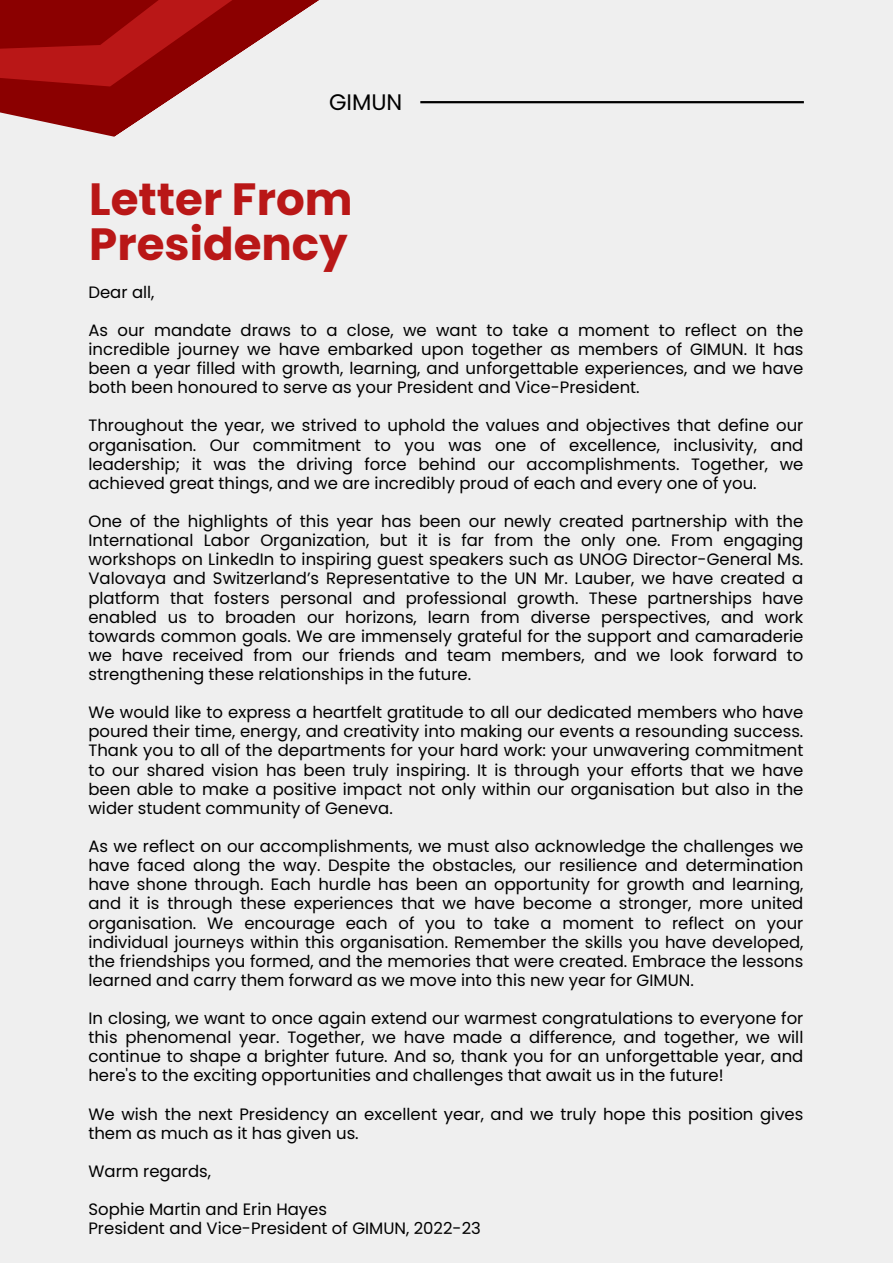
<style>
.page{position:relative;width:893px;height:1264px;background:#fff}
.page>*{position:absolute;margin:0;border:0;box-sizing:border-box;transform-origin:0 0}
.t1{font:700 45.15px/45px "Poppins";color:#b91717}
.t2{font:22.5px "Poppins";color:#000}
.t3{font:16.5px/19px "Poppins";color:#000;text-align:justify}
</style>
<div class="page">
<div style="left:0;top:0;width:892px;height:1262px;background:#efefef"></div>
<svg style="left:0;top:0;width:483px;height:137px"></svg>
<hr style="left:420px;top:101px;width:383px;height:2px;background:#000">
<p class="t2" style="left:329px;top:86px;width:75px">GIMUN</p>
<p class="t1" style="left:89px;top:177px;width:265px">Letter From<br>Presidency</p>
<p class="t3" style="left:88px;top:282px;width:68px">Dear all,</p>
<p class="t3" style="left:88px;top:320px;width:716px">As our mandate draws to a close, we want to take a moment to reflect on the incredible journey we have embarked upon together as members of GIMUN. It has been a year filled with growth, learning, and unforgettable experiences, and we have both been honoured to serve as your President and Vice-President.</p>
<p class="t3" style="left:88px;top:416px;width:716px">Throughout the year, we strived to uphold the values and objectives that define our organisation. Our commitment to you was one of excellence, inclusivity, and leadership; it was the driving force behind our accomplishments. Together, we achieved great things, and we are incredibly proud of each and every one of you.</p>
<p class="t3" style="left:88px;top:511px;width:716px">One of the highlights of this year has been our newly created partnership with the International Labor Organization, but it is far from the only one. From engaging workshops on LinkedIn to inspiring guest speakers such as UNOG Director-General Ms.<br>Valovaya and Switzerland’s Representative to the UN Mr. Lauber, we have created a platform that fosters personal and professional growth. These partnerships have enabled us to broaden our horizons, learn from diverse perspectives, and work towards common goals. We are immensely grateful for the support and camaraderie we have received from our friends and team members, and we look forward to strengthening these relationships in the future.</p>
<p class="t3" style="left:88px;top:703px;width:716px">We would like to express a heartfelt gratitude to all our dedicated members who have poured their time, energy, and creativity into making our events a resounding success.<br>Thank you to all of the departments for your hard work: your unwavering commitment to our shared vision has been truly inspiring. It is through your efforts that we have been able to make a positive impact not only within our organisation but also in the wider student community of Geneva.</p>
<p class="t3" style="left:88px;top:836px;width:716px">As we reflect on our accomplishments, we must also acknowledge the challenges we have faced along the way. Despite the obstacles, our resilience and determination have shone through. Each hurdle has been an opportunity for growth and learning, and it is through these experiences that we have become a stronger, more united organisation. We encourage each of you to take a moment to reflect on your individual journeys within this organisation. Remember the skills you have developed, the friendships you formed, and the memories that were created. Embrace the lessons learned and carry them forward as we move into this new year for GIMUN.</p>
<p class="t3" style="left:88px;top:1008px;width:716px">In closing, we want to once again extend our warmest congratulations to everyone for this phenomenal year. Together, we have made a difference, and together, we will continue to shape a brighter future. And so, thank you for an unforgettable year, and here's to the exciting opportunities and challenges that await us in the future!</p>
<p class="t3" style="left:88px;top:1104px;width:716px">We wish the next Presidency an excellent year, and we truly hope this position gives them as much as it has given us.</p>
<p class="t3" style="left:88px;top:1161px;width:124px">Warm regards,</p>
<p class="t3" style="left:88px;top:1199px;width:240px">Sophie Martin and Erin Hayes</p>
<p class="t3" style="left:88px;top:1219px;width:394px">President and Vice-President of GIMUN, 2022-23</p>
</div>
